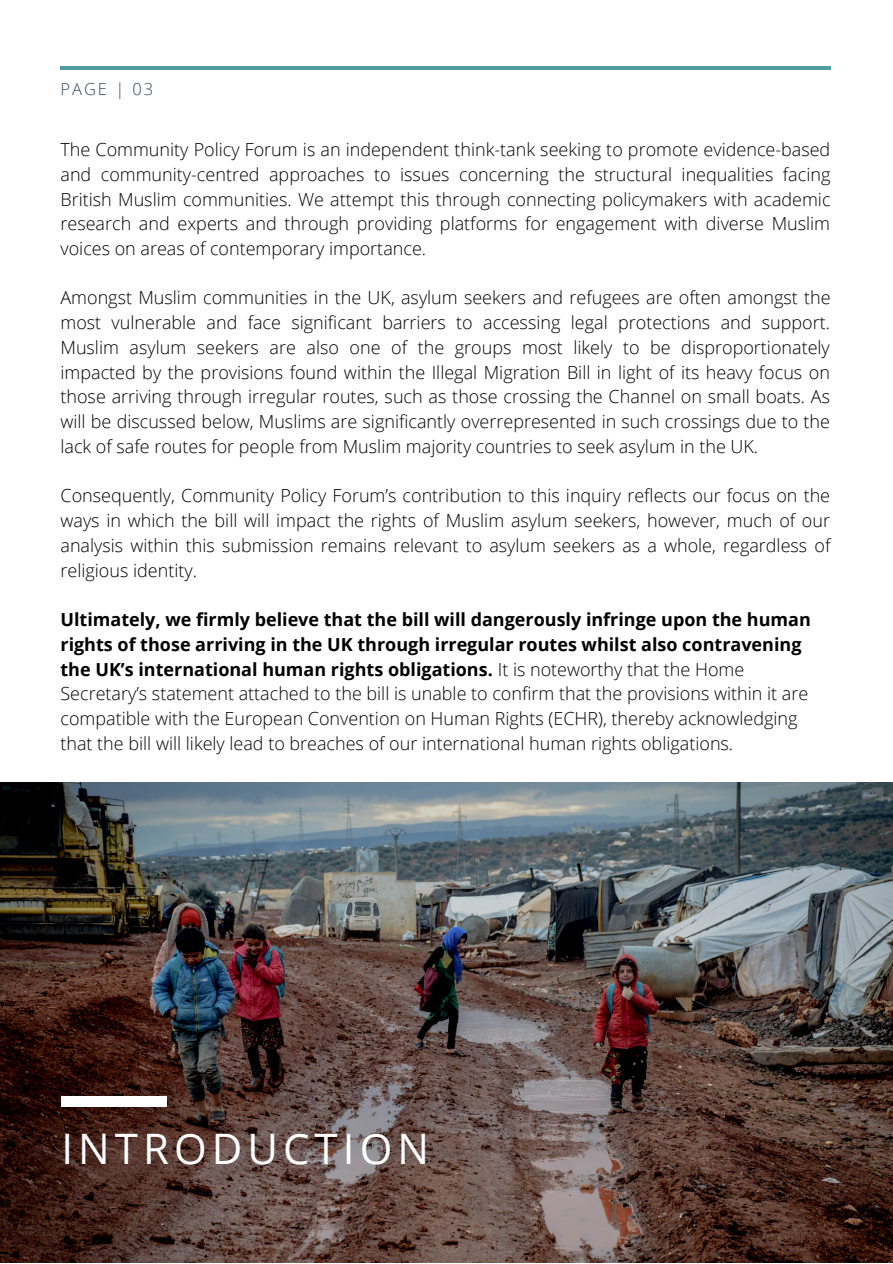
<style>
.page{position:relative;width:893px;height:1264px;background:#fff}
.page>*{position:absolute;margin:0;border:0;box-sizing:border-box;transform-origin:0 0}
.t1{font:42px "Open Sans";letter-spacing:.12em;color:#fff}
.t2{font:300 18px/24.8px "Open Sans";color:#000;text-align:justify}
.t3{font:300 16.5px "Open Sans";letter-spacing:.12em;color:#364d62}
.s1{font-weight:700}
</style>
<div class="page">
<hr style="left:60px;top:66px;width:770px;height:4px;background:#529da2">
<img style="left:0;top:782px;width:892px;height:480px">
<div style="left:61px;top:1096px;width:106px;height:10px;background:#fff"></div>
<p class="t3" style="left:60px;top:77px;width:94px">PAGE | 03</p>
<p class="t2" style="left:60px;top:137px;width:771px">The Community Policy Forum is an independent think-tank seeking to promote evidence-based and community-centred approaches to issues concerning the structural inequalities facing British Muslim communities. We attempt this through connecting policymakers with academic research and experts and through providing platforms for engagement with diverse Muslim voices on areas of contemporary importance.</p>
<p class="t2" style="left:60px;top:285px;width:771px">Amongst Muslim communities in the UK, asylum seekers and refugees are often amongst the most vulnerable and face significant barriers to accessing legal protections and support.<br>Muslim asylum seekers are also one of the groups most likely to be disproportionately impacted by the provisions found within the Illegal Migration Bill in light of its heavy focus on those arriving through irregular routes, such as those crossing the Channel on small boats. As will be discussed below, Muslims are significantly overrepresented in such crossings due to the lack of safe routes for people from Muslim majority countries to seek asylum in the UK.</p>
<p class="t2" style="left:60px;top:483px;width:771px">Consequently, Community Policy Forum’s contribution to this inquiry reflects our focus on the ways in which the bill will impact the rights of Muslim asylum seekers, however, much of our analysis within this submission remains relevant to asylum seekers as a whole, regardless of religious identity.</p>
<p class="t2" style="left:60px;top:606px;width:751px;text-align:left"><span class="s1">Ultimately, we firmly believe that the bill will dangerously infringe upon the human rights of those arriving in the UK through irregular routes whilst also contravening the UK’s international human rights obligations.</span> It is noteworthy that the Home Secretary’s statement attached to the bill is unable to confirm that the provisions within it are compatible with the European Convention on Human Rights (ECHR), thereby acknowledging that the bill will likely lead to breaches of our international human rights obligations.</p>
<p class="t1" style="left:61px;top:1118px;width:369px">INTRODUCTION</p>
</div>
